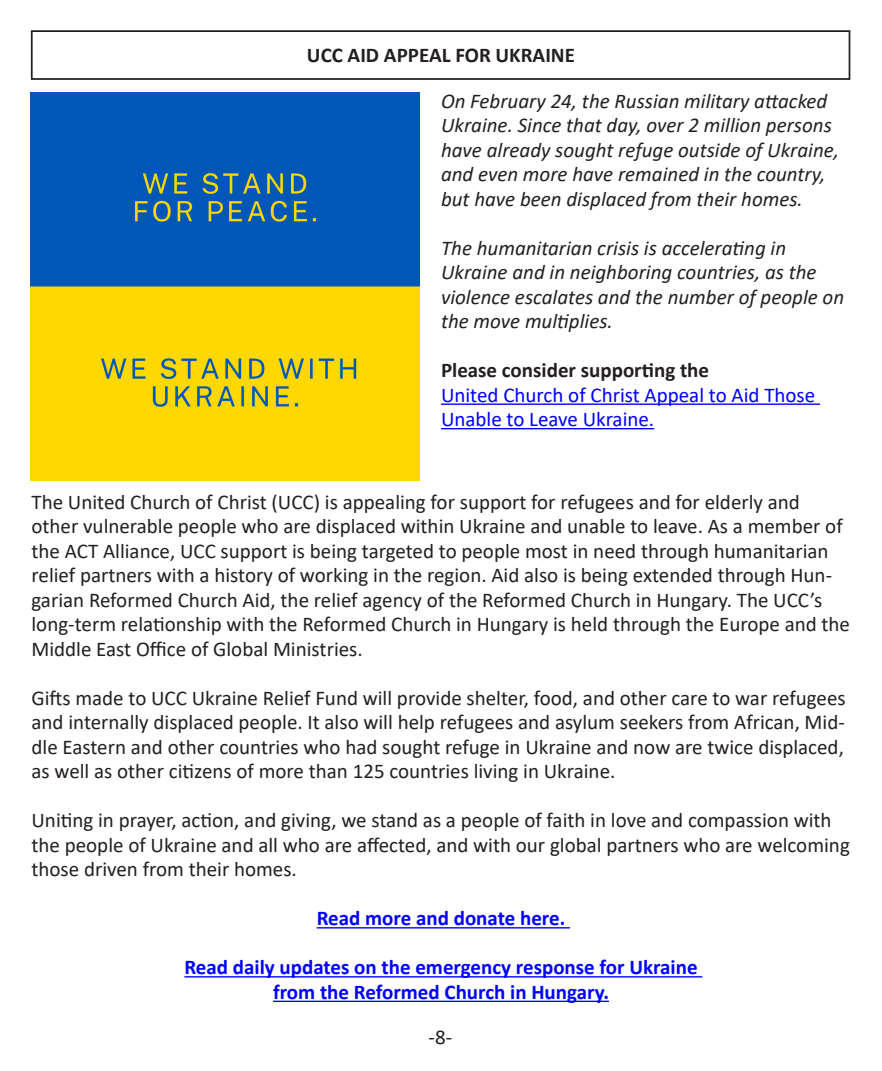
<style>
.page{position:relative;width:882px;height:1071px;background:#fff}
.page>*{position:absolute;margin:0;border:0;box-sizing:border-box;transform-origin:0 0}
.Paragraph_Style_1{font:21px/24.5px "Calibri";color:#231f20}
.Paragraph_Style_1-2{font:italic 21px/24.5px "Calibri";color:#231f20}
.Paragraph_Style_1-3{font:700 21px "Calibri";color:#00f}
.Paragraph_Style_1-4{font:21px/24.5px "Calibri";color:#00f}
.Paragraph_Style_1-5{font:700 21px "Calibri";color:#231f20}
</style>
<div class="page">
<div style="left:31px;top:30px;width:819px;height:50px;border:2px solid #231f20"></div>
<hr style="left:317px;top:927px;width:253px;height:2px;background:#00f">
<hr style="left:184px;top:976px;width:518px;height:2px;background:#00f">
<hr style="left:273px;top:1001px;width:336px;height:1px;background:#00f">
<img style="left:31px;top:93px;width:388px;height:388px">
<hr style="left:441px;top:404px;width:379px;height:1px;background:#00f">
<hr style="left:441px;top:428px;width:213px;height:1px;background:#00f">
<p class="Paragraph_Style_1-5" style="left:307px;top:40px;width:270px">UCC AID APPEAL FOR UKRAINE</p>
<p class="Paragraph_Style_1-2" style="left:441px;top:88px;width:400px">On February 24, the Russian military attacked Ukraine. Since that day, over 2 million persons have already sought refuge outside of Ukraine, and even more have remained in the country, but have been displaced from their homes.</p>
<p class="Paragraph_Style_1-2" style="left:441px;top:235px;width:405px">The humanitarian crisis is accelerating in Ukraine and in neighboring countries, as the violence escalates and the number of people on the move multiplies.</p>
<p class="Paragraph_Style_1-5" style="left:441px;top:355px;width:270px">Please consider supporting the</p>
<p class="Paragraph_Style_1-4" style="left:441px;top:382px;width:376px">United Church of Christ Appeal to Aid Those<br>Unable to Leave Ukraine.</p>
<p class="Paragraph_Style_1" style="left:32px;top:489px;width:820px">The United Church of Christ (UCC) is appealing for support for refugees and for elderly and other vulnerable people who are displaced within Ukraine and unable to leave. As a member of the ACT Alliance, UCC support is being targeted to people most in need through humanitarian relief partners with a history of working in the region. Aid also is being extended through Hun&shy;garian Reformed Church Aid, the relief agency of the Reformed Church in Hungary. The UCC’s long-term relationship with the Reformed Church in Hungary is held through the Europe and the Middle East Office of Global Ministries.</p>
<p class="Paragraph_Style_1" style="left:32px;top:685px;width:816px;text-align:justify">Gifts made to UCC Ukraine Relief Fund will provide shelter, food, and other care to war refugees and internally displaced people. It also will help refugees and asylum seekers from African, Mid&shy;dle Eastern and other countries who had sought refuge in Ukraine and now are twice displaced, as well as other citizens of more than 125 countries living in Ukraine.</p>
<p class="Paragraph_Style_1" style="left:32px;top:808px;width:820px">Uniting in prayer, action, and giving, we stand as a people of faith in love and compassion with the people of Ukraine and all who are affected, and with our global partners who are welcoming those driven from their homes.</p>
<p class="Paragraph_Style_1-3" style="left:317px;top:904px;width:250px">Read more and donate here.</p>
<p class="Paragraph_Style_1-3" style="left:184px;top:953px;width:515px">Read daily updates on the emergency response for Ukraine</p>
<p class="Paragraph_Style_1-3" style="left:273px;top:977px;width:337px">from the Reformed Church in Hungary.</p>
<p class="Paragraph_Style_1" style="left:429px;top:1025px;width:25px">-8-</p>
</div>
